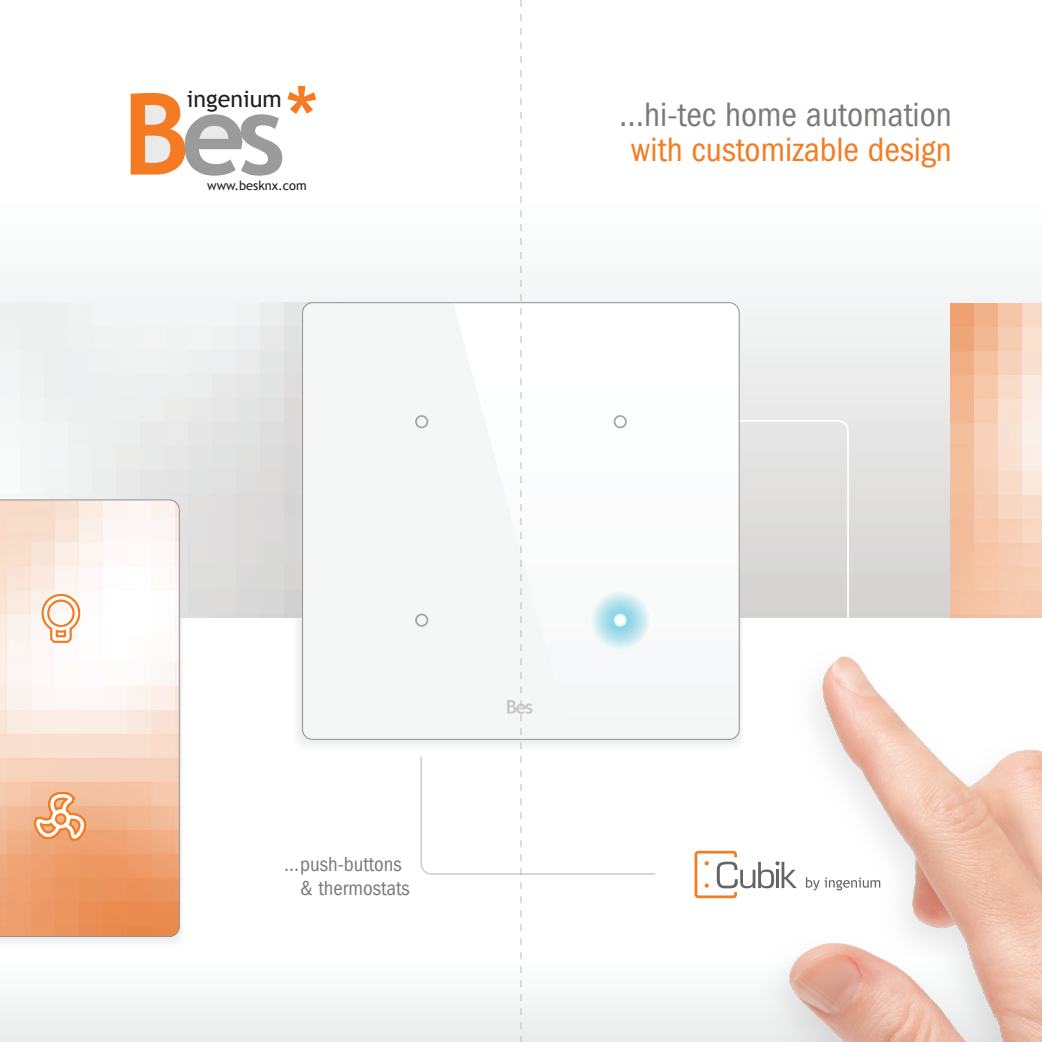
<style>
.page{position:relative;width:1042px;height:1042px;background:#fff}
.page>*{position:absolute;margin:0;border:0;box-sizing:border-box;transform-origin:0 0}
.t1{font:condensed 35px "ITC Franklin Gothic Std";color:#f47b21}
.t2{font:condensed 35px "ITC Franklin Gothic Std";color:#7c7a79}
.t3{font:23.28px "Trebuchet MS";color:#211d1e}
.t4{font:condensed 21px/23.1px "ITC Franklin Gothic Std";color:#7c7a79}
.t5{font:12.78px "Trebuchet MS";color:#211d1e}
</style>
<div class="page">
<div style="left:0;top:952px;width:1042px;height:90px;background:#f5f7f7"></div>
<div style="left:0;top:181px;width:1042px;height:436px;background:linear-gradient(to bottom,#fff,#d3d2d1)"></div>
<img style="left:0;top:303px;width:307px;height:314px">
<svg style="left:739px;top:420px;width:110px;height:197px;background:#dbdad9"></svg>
<img style="left:950px;top:304px;width:92px;height:313px">
<div style="left:302px;top:303px;width:437px;height:436px;background:#f5f7f7;border-radius:10px"></div>
<div style="left:415px;top:415px;width:13px;height:13px;border:2px solid #a7a5a4;border-radius:50%"></div>
<div style="left:415px;top:613px;width:13px;height:14px;border:2px solid #a7a5a4;border-radius:50%"></div>
<div style="left:694px;top:851px;width:43px;height:47px;border:3px solid #f47b21;border-radius:2px"></div>
<svg style="left:717px;top:861px;width:39px;height:27px"></svg>
<svg style="left:704px;top:861px;width:5px;height:4px"></svg>
<svg style="left:704px;top:883px;width:5px;height:4px"></svg>
<svg style="left:0;top:500px;width:180px;height:437px"></svg>
<svg style="left:29px;top:782px;width:64px;height:60px;background:#f4b58a"></svg>
<div style="left:51px;top:809px;width:19px;height:19px;border:3px solid #fff;border-radius:50%"></div>
<div style="left:42px;top:594px;width:38px;height:38px;border:7px solid #f47b21;border-radius:50%"></div>
<div style="left:44px;top:596px;width:34px;height:34px;border:3px solid #fff;border-radius:50%"></div>
<svg style="left:47px;top:620px;width:28px;height:26px"></svg>
<svg style="left:131px;top:86px;width:185px;height:90px"></svg>
<img style="left:757px;top:656px;width:285px;height:386px">
<svg style="left:419px;top:0;width:238px;height:1042px"></svg>
<p class="t3" style="left:187px;top:85px;width:96px">ingenium</p>
<p class="t5" style="left:207px;top:178px;width:101px">www.besknx.com</p>
<h1 class="t2" style="left:619px;top:95px;width:334px">…hi-tec home automation</h1>
<h1 class="t1" style="left:631px;top:130px;width:322px">with customizable design</h1>
<p class="t4" style="left:300px;top:853px;width:111px;text-indent:-16px">…push-buttons &amp; thermostats</p>
</div>
